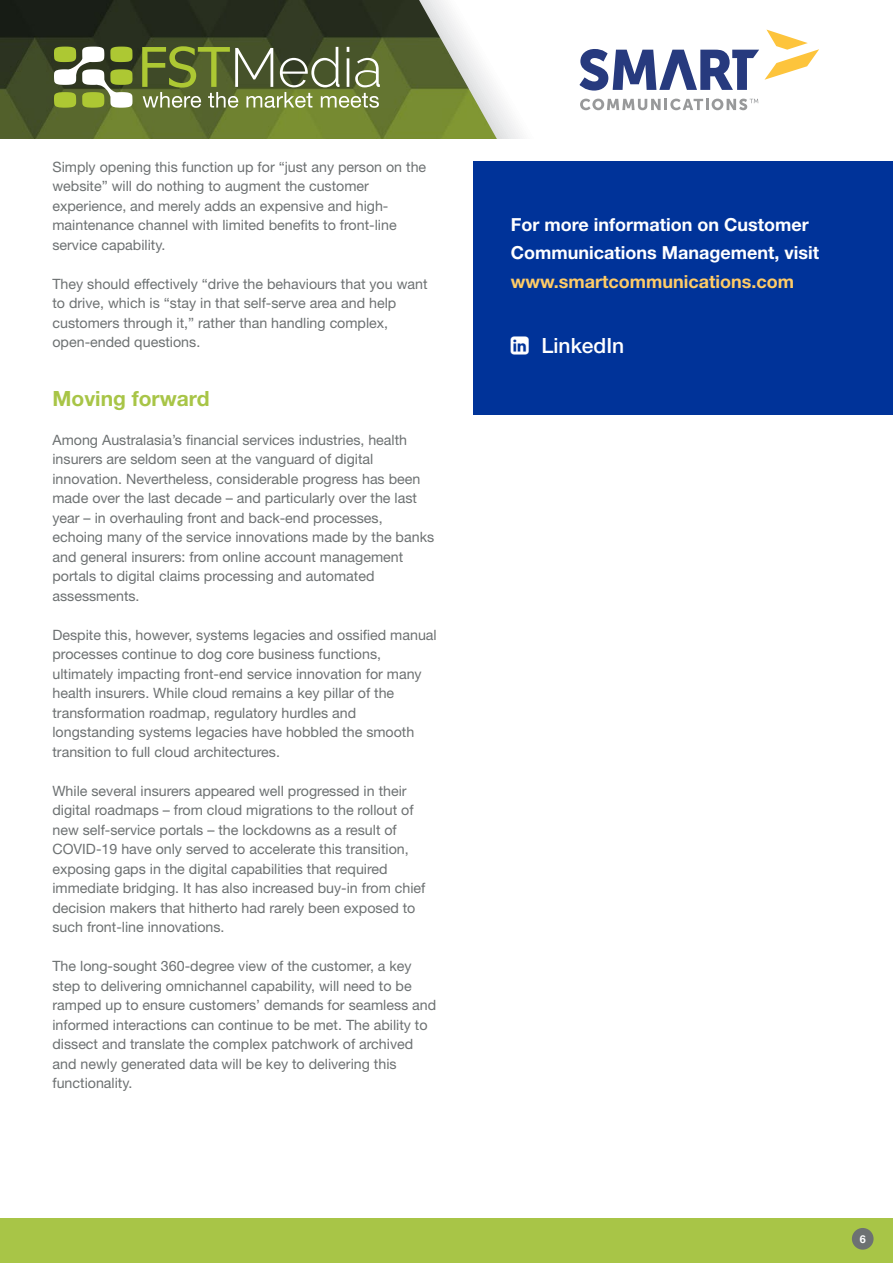
<style>
.page{position:relative;width:893px;height:1263px;background:#fff}
.page>*{position:absolute;margin:0;border:0;box-sizing:border-box;transform-origin:0 0}
.t1{font:700 21px "Helvetica Neue LT Std";color:#a8c547}
.t2{font:500 21px "Helvetica Neue LT Std";color:#fff}
.t3{font:700 18px/28.5px "Helvetica Neue LT Std";color:#fff}
.t4{font:700 18px "Helvetica Neue LT Std";color:#fc6}
.t5{font:14.25px/19.5px "Helvetica Neue LT Std";color:#6d7172}
.t6{font:700 10.8px "Helvetica Neue";color:#fff}
</style>
<div class="page">
<div style="left:0;top:1219px;width:893px;height:44px;background:#a8c547"></div>
<div style="left:852px;top:1228px;width:21px;height:22px;background:#6d7172;border-radius:50%"></div>
<img style="left:0;top:0;width:419px;height:139px">
<svg style="left:54px;top:47px;width:78px;height:61px"></svg>
<svg style="left:142px;top:46px;width:238px;height:62px;background:#737f4c"></svg>
<svg style="left:419px;top:0;width:349px;height:139px"></svg>
<svg style="left:580px;top:99px;width:178px;height:11px"></svg>
<svg style="left:579px;top:30px;width:240px;height:61px"></svg>
<div style="left:473px;top:162px;width:420px;height:253px;background:#039"></div>
<p class="t5" style="left:52px;top:157px;width:375px">Simply opening this function up for “just any person on the website” will do nothing to augment the customer experience, and merely adds an expensive and high&shy;maintenance channel with limited benefits to front-line service capability.</p>
<p class="t5" style="left:52px;top:274px;width:377px">They should effectively “drive the behaviours that you want to drive, which is “stay in that self-serve area and help customers through it,” rather than handling complex, open-ended questions.</p>
<h1 class="t1" style="left:52px;top:385px;width:159px">Moving forward</h1>
<p class="t5" style="left:52px;top:430px;width:383px">Among Australasia’s financial services industries, health insurers are seldom seen at the vanguard of digital innovation. Nevertheless, considerable progress has been made over the last decade – and particularly over the last year – in overhauling front and back-end processes, echoing many of the service innovations made by the banks and general insurers: from online account management portals to digital claims processing and automated assessments.</p>
<p class="t5" style="left:52px;top:625px;width:386px">Despite this, however, systems legacies and ossified manual processes continue to dog core business functions, ultimately impacting front-end service innovation for many health insurers. While cloud remains a key pillar of the transformation roadmap, regulatory hurdles and longstanding systems legacies have hobbled the smooth transition to full cloud architectures.</p>
<p class="t5" style="left:52px;top:781px;width:374px">While several insurers appeared well progressed in their digital roadmaps – from cloud migrations to the rollout of new self-service portals – the lockdowns as a result of COVID-19 have only served to accelerate this transition, exposing gaps in the digital capabilities that required immediate bridging. It has also increased buy-in from chief decision makers that hitherto had rarely been exposed to such front-line innovations.</p>
<p class="t5" style="left:52px;top:956px;width:385px">The long-sought 360-degree view of the customer, a key step to delivering omnichannel capability, will need to be ramped up to ensure customers’ demands for seamless and informed interactions can continue to be met. The ability to dissect and translate the complex patchwork of archived and newly generated data will be key to delivering this functionality.</p>
<p class="t3" style="left:511px;top:210px;width:310px">For more information on Customer<br>Communications Management, visit</p>
<p class="t4" style="left:511px;top:270px;width:285px">www.smartcommunications.com</p>
<h1 class="t2" style="left:541px;top:333px;width:84px">LinkedIn</h1>
<p class="t6" style="left:860px;top:1231px;width:8px">6</p>
</div>
